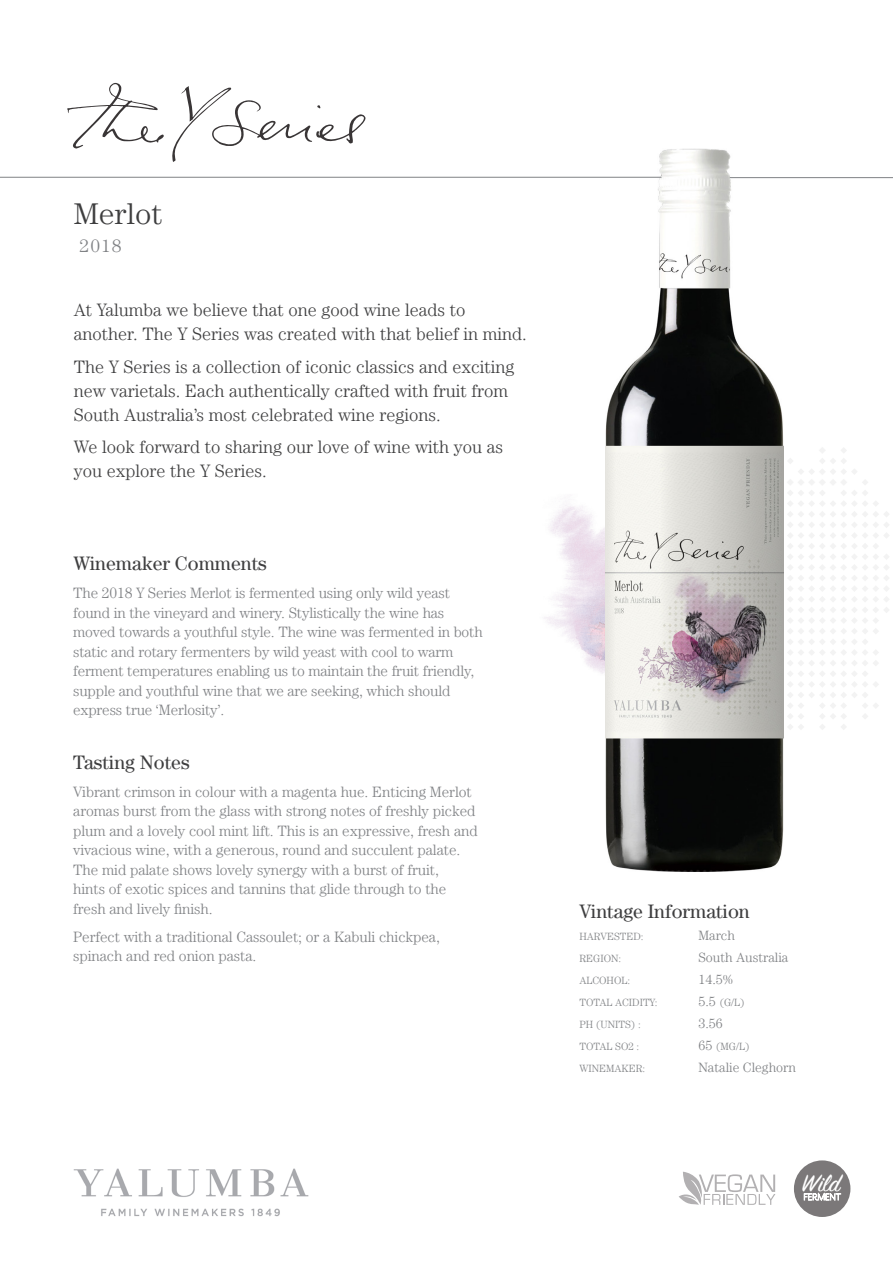
<style>
.page{position:relative;width:893px;height:1263px;background:#fff}
.page>*{position:absolute;margin:0;border:0;box-sizing:border-box;transform-origin:0 0}
.t1{font:300 30px "Century Std";color:#3e3e3f;scale:1.05 1}
.t2{font:26.7px "Sign Painter House Script";color:#fff}
.t3{font:19.5px "Century Std";color:#3e3e3f}
.t4{font:300 18px/24px "Century Std";color:#3e3e3f}
.t5{font:300 18px "Century Std";color:#808285;scale:1.05 1}
.t6{font:300 15px/19.5px "Century Std";letter-spacing:-.005em;color:#808285}
.t7{font:300 13.5px "Century Std";color:#808285}
.t8{font:300 10.5px "Century Std";color:#808285}
.s1{font-size:13.5px}
</style>
<div class="page">
<img style="left:544px;top:491px;width:62px;height:191px">
<svg style="left:783px;top:447px;width:106px;height:283px"></svg>
<img style="left:606px;top:149px;width:177px;height:723px">
<img style="left:73px;top:1168px;width:236px;height:49px">
<svg style="left:67px;top:83px;width:299px;height:79px"></svg>
<hr style="left:0;top:177px;width:661px;height:1px;background:#808285">
<hr style="left:730px;top:177px;width:163px;height:1px;background:#808285">
<svg style="left:679px;top:1172px;width:96px;height:33px"></svg>
<div style="left:794px;top:1160px;width:56px;height:57px;background:#7b7879;border-radius:50%"></div>
<svg style="left:804px;top:1193px;width:37px;height:7px"></svg>
<p class="t1" style="left:74px;top:196px;width:86px">Merlot</p>
<p class="t5" style="left:80px;top:236px;width:42px">2018</p>
<p class="t4" style="left:74px;top:298px;width:455px">At Yalumba we believe that one good wine leads to another. The Y Series was created with that belief in mind.</p>
<p class="t4" style="left:74px;top:354px;width:442px">The Y Series is a collection of iconic classics and exciting new varietals. Each authentically crafted with fruit from<br>South Australia’s most celebrated wine regions.</p>
<p class="t4" style="left:74px;top:435px;width:431px">We look forward to sharing our love of wine with you as you explore the Y Series.</p>
<p class="t3" style="left:73px;top:552px;width:195px">Winemaker Comments</p>
<p class="t6" style="left:73px;top:583px;width:411px">The 2018 Y Series Merlot is fermented using only wild yeast found in the vineyard and winery. Stylistically the wine has moved towards a youthful style. The wine was fermented in both static and rotary fermenters by wild yeast with cool to warm ferment temperatures enabling us to maintain the fruit friendly, supple and youthful wine that we are seeking, which should express true ‘Merlosity’.</p>
<p class="t3" style="left:73px;top:750px;width:118px">Tasting Notes</p>
<p class="t6" style="left:73px;top:781px;width:406px">Vibrant crimson in colour with a magenta hue. Enticing Merlot aromas burst from the glass with strong notes of freshly picked plum and a lovely cool mint lift. This is an expressive, fresh and vivacious wine, with a generous, round and succulent palate.<br>The mid palate shows lovely synergy with a burst of fruit,<br>hints of exotic spices and tannins that glide through to the fresh and lively finish.</p>
<p class="t6" style="left:73px;top:926px;width:368px">Perfect with a traditional Cassoulet; or a Kabuli chickpea, spinach and red onion pasta.</p>
<p class="t3" style="left:579px;top:899px;width:172px">Vintage Information</p>
<p class="t8" style="left:579px;top:930px;width:66px">HARVESTED:</p>
<p class="t7" style="left:698px;top:927px;width:38px">March</p>
<p class="t8" style="left:579px;top:952px;width:43px">REGION:</p>
<p class="t7" style="left:698px;top:949px;width:92px">South Australia</p>
<p class="t8" style="left:579px;top:974px;width:52px">ALCOHOL:</p>
<p class="t7" style="left:698px;top:971px;width:37px">14.5%</p>
<p class="t8" style="left:579px;top:996px;width:80px">TOTAL ACIDITY:</p>
<p class="t8" style="left:698px;top:996px;width:48px"><span class="s1">5.5</span> (G/L)</p>
<p class="t8" style="left:579px;top:1018px;width:63px">PH (UNITS) :</p>
<p class="t7" style="left:698px;top:1015px;width:26px">3.56</p>
<p class="t8" style="left:579px;top:1040px;width:61px">TOTAL SO2 :</p>
<p class="t8" style="left:698px;top:1040px;width:53px"><span class="s1">65</span> (MG/L)</p>
<p class="t8" style="left:579px;top:1062px;width:67px">WINEMAKER:</p>
<p class="t7" style="left:698px;top:1059px;width:99px">Natalie Cleghorn</p>
<h2 class="t2" style="left:801px;top:1167px;width:40px">Wild</h2>
</div>
